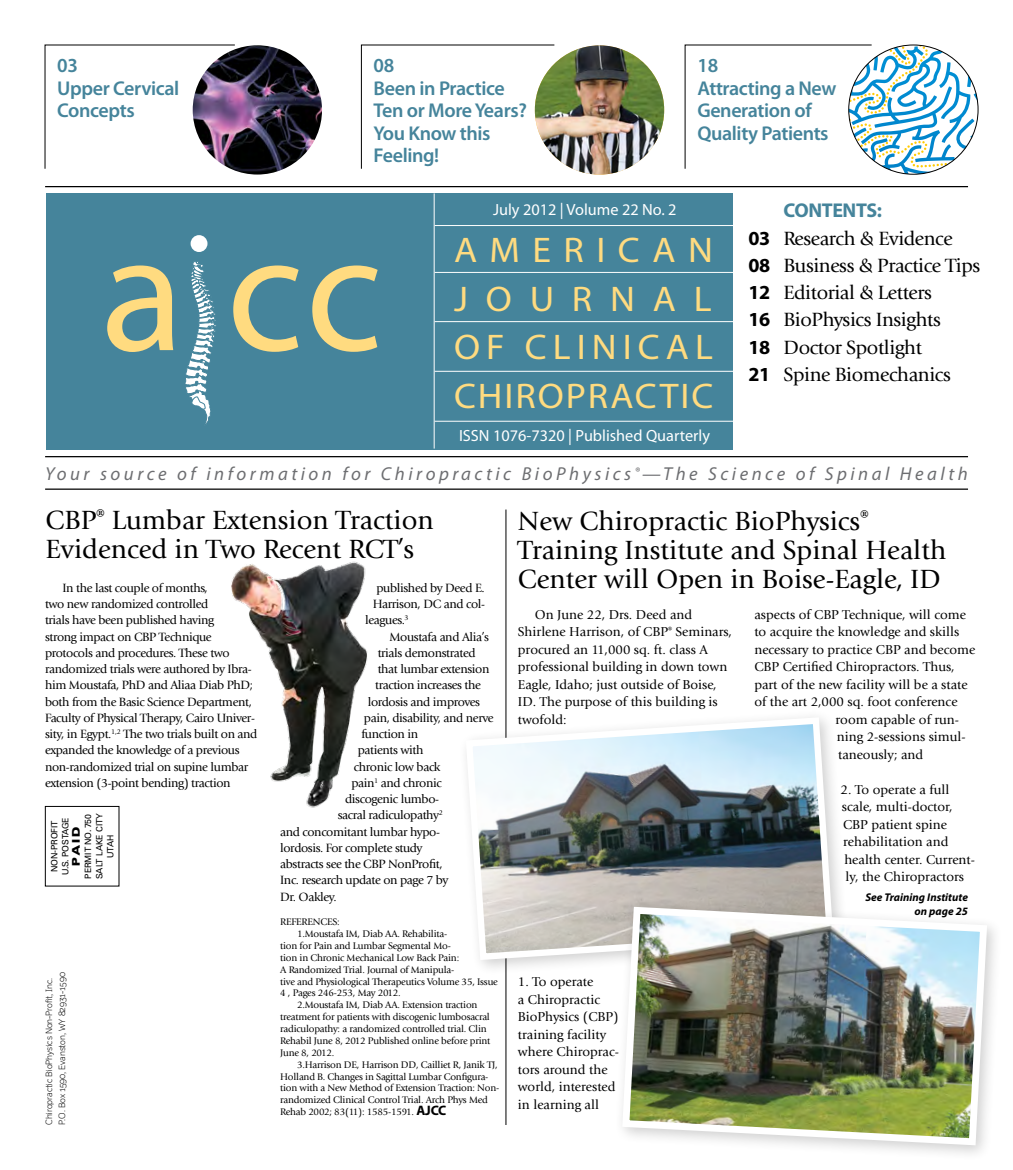
<style>
.page{position:relative;width:1013px;height:1170px;background:#fff}
.page>*{position:absolute;margin:0;border:0;box-sizing:border-box;transform-origin:0 0}
.t1{font:35.75px/48.8px "Myriad Pro";letter-spacing:.16em;color:#ffdb80;text-align:justify;scale:1.06 1}
.Headlines{font:27.5px/28.8px "Giovanni";color:#000}
.t2{font:20px/27.2px "Giovanni";letter-spacing:-.02em;color:#000}
.FrontPageQuickGLance{font:600 20px/22.5px "Myriad Pro";letter-spacing:-.02em;color:#45849b}
.t3{font:700 20px "Myriad Pro";letter-spacing:-.02em;color:#45849b}
.t4{font:italic 18.75px "Myriad Pro";letter-spacing:.19em;color:#6d6e71}
.t5{font:16.25px "Myriad Pro";color:#fff}
.References{font:13.5px/17.5px "Giovanni";color:#000}
.References-2{font:12.5px/16.2px "Giovanni";letter-spacing:-.03em;color:#000}
.t6{font:italic 700 11.25px/13.5px "Myriad Pro";color:#000;text-align:right}
.t7{font:900 expanded 10.62px "Zurich BT";color:#000}
.References-3{font:10px/11.9px "Giovanni";letter-spacing:-.02em;color:#000}
.t8{font:300 8.75px/13.1px "Felbridge";letter-spacing:-.01em;color:#000}
.t9{font:8.75px "Zurich BT";letter-spacing:-.01em;color:#000}
.s1{font-family:"Myriad Pro";font-weight:700}
.s2{font-family:"Myriad Pro";font-weight:700;font-size:13.75px}
</style>
<div class="page">
<div style="left:46px;top:193px;width:687px;height:257px;background:#45849b"></div>
<svg style="left:107px;top:265px;width:66px;height:87px"></svg>
<svg style="left:233px;top:265px;width:65px;height:87px"></svg>
<svg style="left:312px;top:265px;width:65px;height:87px"></svg>
<svg style="left:185px;top:261px;width:31px;height:163px"></svg>
<div style="left:191px;top:235px;width:16px;height:17px;background:#fff;border-radius:50%"></div>
<hr style="left:434px;top:272px;width:299px;height:1px;background:#fff">
<hr style="left:434px;top:321px;width:299px;height:1px;background:#fff">
<hr style="left:434px;top:371px;width:299px;height:1px;background:#fff">
<hr style="left:434px;top:225px;width:299px;height:1px;background:#fff">
<hr style="left:434px;top:421px;width:299px;height:1px;background:#fff">
<hr style="left:434px;top:193px;width:1px;height:256px;background:#fff">
<hr style="left:45px;top:186px;width:923px;height:1px;background:#000">
<hr style="left:45px;top:456px;width:923px;height:1px;background:#000">
<hr style="left:45px;top:489px;width:923px;height:1px;background:#000">
<hr style="left:505px;top:510px;width:1px;height:615px;background:#000">
<img style="left:535px;top:45px;width:129px;height:130px;border-radius:65px">
<svg style="left:848px;top:45px;width:130px;height:129px"></svg>
<svg style="left:44px;top:44px;width:191px;height:125px"></svg>
<svg style="left:361px;top:44px;width:194px;height:125px"></svg>
<svg style="left:684px;top:44px;width:278px;height:130px"></svg>
<div style="left:45px;top:806px;width:74px;height:80px;border:1px solid #000"></div>
<img style="left:193px;top:45px;width:129px;height:130px;border-radius:65px">
<img style="left:231px;top:561px;width:137px;height:247px">
<div style="left:458px;top:709px;width:391px;height:267px;background:#fff"></div>
<svg style="left:466px;top:714px;width:370px;height:249px"></svg>
<div style="left:614px;top:899px;width:389px;height:263px;background:#000;opacity:.19"></div>
<img style="left:618px;top:903px;width:372px;height:246px">
<p class="FrontPageQuickGLance" style="left:57px;top:55px;width:123px">03<br>Upper Cervical<br>Concepts</p>
<p class="FrontPageQuickGLance" style="left:373px;top:55px;width:155px">08<br>Been in Practice<br>Ten or More Years?<br>You Know this<br>Feeling!</p>
<p class="FrontPageQuickGLance" style="left:697px;top:55px;width:141px">18<br>Attracting a New<br>Generation of<br>Quality Patients</p>
<p class="t5" style="left:493px;top:200px;width:185px">July 2012 | Volume 22 No. 2</p>
<p class="t1" style="left:454px;top:226px;width:246px">AMERICAN JOURNAL OF CLINICAL CHIROPRACTIC</p>
<p class="t5" style="left:459px;top:426px;width:252px">ISSN 1076-7320 | Published Quarterly</p>
<p class="t3" style="left:783px;top:199px;width:100px">CONTENTS:</p>
<p class="t2" style="left:748px;top:225px;width:206px"><span class="s1">03</span> Research &amp; Evidence</p>
<p class="t2" style="left:748px;top:252px;width:233px"><span class="s1">08</span> Business &amp; Practice Tips<br><span class="s1">12</span> Editorial &amp; Letters</p>
<p class="t2" style="left:748px;top:306px;width:194px"><span class="s1">16</span> BioPhysics Insights</p>
<p class="t2" style="left:748px;top:334px;width:175px"><span class="s1">18</span> Doctor Spotlight</p>
<p class="t2" style="left:748px;top:361px;width:204px"><span class="s1">21</span> Spine Biomechanics</p>
<p class="t4" style="left:45px;top:463px;width:924px">Your source of information for Chiropractic BioPhysics<sup>®</sup>—The Science of Spinal Health</p>
<p class="Headlines" style="left:46px;top:506px;width:389px">CBP<sup>®</sup> Lumbar Extension Traction<br>Evidenced in Two Recent RCT’s</p>
<p class="Headlines" style="left:518px;top:507px;width:430px">New Chiropractic BioPhysics<sup>®<br></sup>Training Institute and Spinal Health<br>Center will Open in Boise-Eagle, ID</p>
<p class="References-2" style="left:45px;top:580px;width:214px;text-indent:18px">In the last couple of months,<br>two new randomized controlled<br>trials have been published having<br>strong impact on CBP Technique protocols and procedures. These two randomized trials were authored by Ibra&shy;him Moustafa, PhD and Aliaa Diab PhD; both from the Basic Science Department, Faculty of Physical Therapy, Cairo Univer&shy;sity, in Egypt.<sup>1,2</sup> The two trials built on and expanded the knowledge of a previous non-randomized trial on supine lumbar extension (3-point bending) traction</p>
<p class="References-2" style="left:376px;top:580px;width:110px">published by Deed E.</p>
<p class="References-2" style="left:372px;top:596px;width:114px">Harrison, DC and col-</p>
<p class="References-2" style="left:365px;top:612px;width:45px">leagues.<sup>3</sup></p>
<p class="References-2" style="left:389px;top:628px;width:101px">Moustafa and Alia’s</p>
<p class="References-2" style="left:378px;top:645px;width:99px">trials demonstrated</p>
<p class="References-2" style="left:378px;top:661px;width:113px">that lumbar extension</p>
<p class="References-2" style="left:375px;top:677px;width:107px">traction increases the</p>
<p class="References-2" style="left:368px;top:693px;width:114px">lordosis and improves</p>
<p class="References-2" style="left:364px;top:710px;width:131px">pain, disability, and nerve</p>
<p class="References-2" style="left:361px;top:726px;width:58px">function in</p>
<p class="References-2" style="left:358px;top:742px;width:67px">patients with</p>
<p class="References-2" style="left:354px;top:758px;width:88px">chronic low back</p>
<p class="References-2" style="left:351px;top:775px;width:92px">pain<sup>1</sup> and chronic</p>
<p class="References-2" style="left:345px;top:791px;width:95px">discogenic lumbo-</p>
<p class="References-2" style="left:338px;top:807px;width:107px">sacral radiculopathy<sup>2</sup></p>
<p class="References-2" style="left:280px;top:823px;width:161px">and concomitant lumbar hypo-</p>
<p class="References-2" style="left:280px;top:840px;width:144px">lordosis. For complete study</p>
<p class="References-2" style="left:280px;top:856px;width:164px">abstracts see the CBP NonProfit,</p>
<p class="References-2" style="left:280px;top:872px;width:170px">Inc. research update on page 7 by</p>
<p class="References-2" style="left:280px;top:889px;width:58px">Dr. Oakley.</p>
<p class="References-3" style="left:280px;top:916px;width:61px">REFERENCES:</p>
<p class="References-3" style="left:280px;top:928px;width:219px;text-indent:17px">1.Moustafa IM, Diab AA. Rehabilita-<br>tion for Pain and Lumbar Segmental Mo-<br>tion in Chronic Mechanical Low Back Pain:<br>A Randomized Trial. Journal of Manipula-<br>tive and Physiological Therapeutics Volume 35, Issue 4 , Pages 246-253, May 2012.</p>
<p class="References-3" style="left:280px;top:999px;width:212px;text-indent:17px">2.Moustafa IM, Diab AA. Extension traction treatment for patients with discogenic lumbosacral radiculopathy: a randomized controlled trial. Clin Rehabil June 8, 2012 Published online before print June 8, 2012.</p>
<p class="References-3" style="left:280px;top:1059px;width:220px;text-indent:17px">3.Harrison DE, Harrison DD, Cailliet R, Janik TJ, Holland B. Changes in Sagittal Lumbar Configura&shy;tion with a New Method of Extension Traction: Non&shy;randomized Clinical Control Trial. Arch Phys Med Rehab 2002; 83(11): 1585-1591. <span class="s2">AJCC</span></p>
<p class="References" style="left:754px;top:606px;width:213px">aspects of CBP Technique, will come</p>
<p class="References" style="left:754px;top:623px;width:206px">to acquire the knowledge and skills</p>
<p class="References" style="left:754px;top:641px;width:222px">necessary to practice CBP and become</p>
<p class="References" style="left:754px;top:658px;width:202px">CBP Certified Chiropractors. Thus,</p>
<p class="References" style="left:754px;top:676px;width:215px">part of the new facility will be a state</p>
<p class="References" style="left:754px;top:693px;width:205px">of the art 2,000 sq. foot conference</p>
<p class="References" style="left:835px;top:711px;width:125px">room capable of run-</p>
<p class="References" style="left:836px;top:728px;width:130px">ning 2-sessions simul-</p>
<p class="References" style="left:838px;top:746px;width:87px">taneously; and</p>
<p class="References" style="left:840px;top:781px;width:136px">2. To operate a full scale, multi-doctor,<br>CBP patient spine rehabilitation and health center. Current&shy;ly, the Chiropractors</p>
<p class="References" style="left:518px;top:606px;width:215px;text-indent:17px">On June 22, Drs. Deed and<br>Shirlene Harrison, of CBP<sup>®</sup> Seminars, procured an 11,000 sq. ft. class A professional building in down town<br>Eagle, Idaho; just outside of Boise,<br>ID. The purpose of this building is twofold:</p>
<p class="t9" style="left:83px;top:879px;width:66px;rotate:-90deg">PERMIT NO. 750</p>
<p class="t9" style="left:94px;top:879px;width:67px;rotate:-90deg">SALT LAKE CITY</p>
<p class="t9" style="left:49px;top:872px;width:53px;rotate:-90deg">NON-PROFIT</p>
<p class="t9" style="left:60px;top:875px;width:59px;rotate:-90deg">U.S. POSTAGE</p>
<p class="t7" style="left:70px;top:866px;width:40px;rotate:-90deg">PAID</p>
<p class="t9" style="left:105px;top:858px;width:25px;rotate:-90deg">UTAH</p>
<p class="t6" style="left:865px;top:891px;width:104px">See Training Institute on page 25</p>
<p class="t8" style="left:42px;top:1125px;width:154px;rotate:-90deg">Chiropractic BioPhysics Non-Profit, Inc.<br>P.O. Box 1590, Evanston, WY 82931-1590</p>
<p class="References" style="left:518px;top:973px;width:103px">1. To operate<br>a Chiropractic<br>BioPhysics (CBP) training facility where Chiroprac&shy;tors around the world, interested in learning all</p>
</div>
